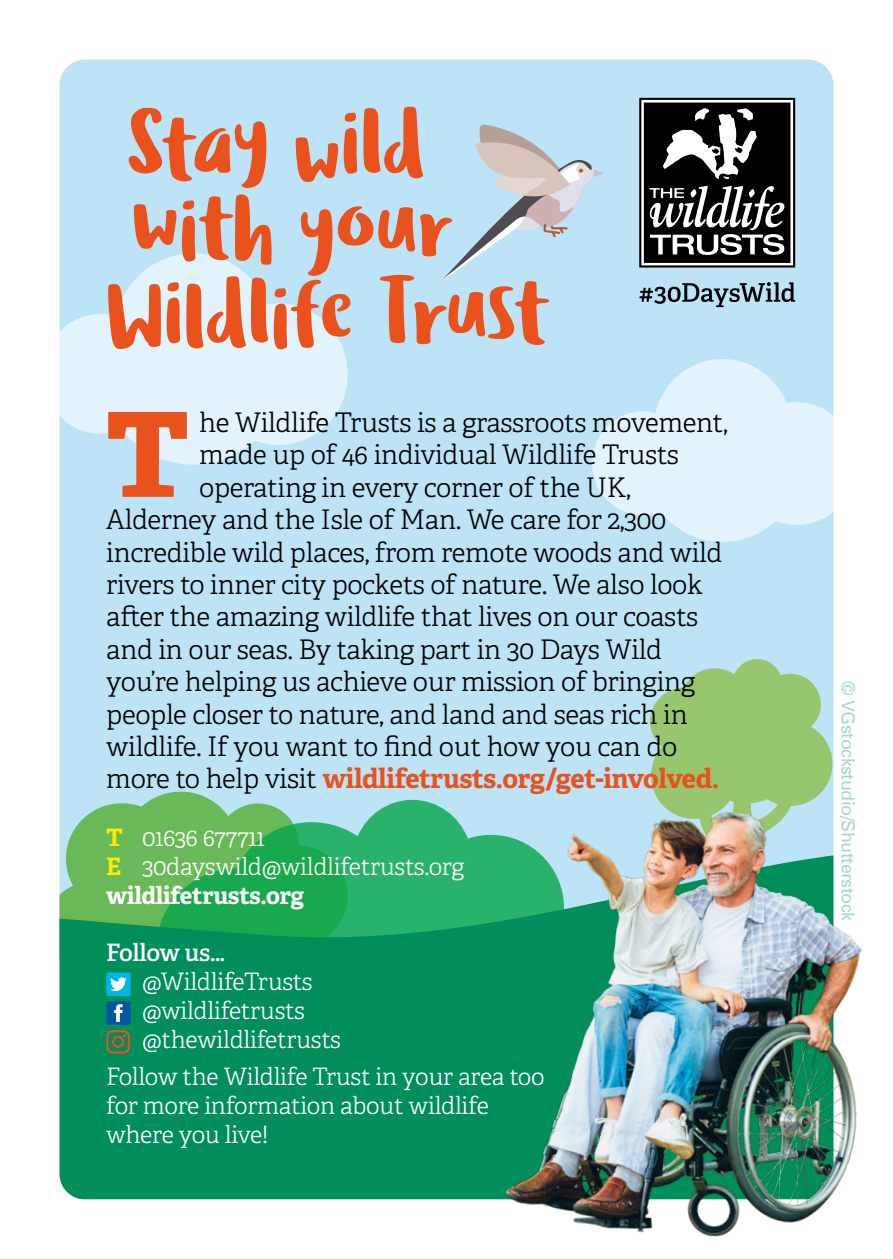
<style>
.page{position:relative;width:893px;height:1259px;background:#fff}
.page>*{position:absolute;margin:0;border:0;box-sizing:border-box;transform-origin:0 0}
.t1{font:800 117.3px "Adelle";color:#e9511d}
.t2{font:92.1px/89.4px "Ludicrous Stencil";letter-spacing:-.01em;color:#e9511d}
.t3{font:300 27px "Adelle";letter-spacing:-.015em;color:#000}
.t4{font:700 27px "Adelle";letter-spacing:-.015em;color:#e9511d}
.t5{font:300 24px/28.8px "Adelle";letter-spacing:-.015em;color:#fff}
.t6{font:700 24px "Adelle";letter-spacing:-.015em;color:#fff}
.t7{font:600 24px "Adelle";letter-spacing:-.015em;color:#fff}
.t8{font:18px "Univers";letter-spacing:-.03em;color:#a7d7ce}
.s1{font-weight:300;color:#000}
.s2{font-weight:700;color:#ffed00}
</style>
<div class="page">
<div style="left:60px;top:60px;width:773px;height:1139px;background:#bde3f6;border-radius:26px"></div>
<svg style="left:150px;top:791px;width:61px;height:9px"></svg>
<div style="left:650px;top:687px;width:69px;height:68px;background:#97c66e;border-radius:50%"></div>
<div style="left:759px;top:673px;width:62px;height:62px;background:#97c66e;border-radius:50%"></div>
<div style="left:651px;top:732px;width:87px;height:87px;background:#97c66e;border-radius:50%"></div>
<div style="left:748px;top:721px;width:84px;height:85px;background:#97c66e;border-radius:50%"></div>
<div style="left:679px;top:668px;width:71px;height:72px;background:#97c66e;border-radius:50%"></div>
<div style="left:732px;top:659px;width:50px;height:51px;background:#97c66e;border-radius:50%"></div>
<div style="left:695px;top:700px;width:103px;height:103px;background:#97c66e;border-radius:50%"></div>
<svg style="left:60px;top:800px;width:752px;height:399px;background:#1c9d63"></svg>
<svg style="left:59px;top:253px;width:289px;height:212px;fill:#e3f3fb"></svg>
<svg style="left:592px;top:359px;width:242px;height:183px;fill:#e3f3fb"></svg>
<svg style="left:639px;top:282px;width:156px;height:25px"></svg>
<svg style="left:639px;top:98px;width:156px;height:169px;background:#424242"></svg>
<div style="left:106px;top:972px;width:25px;height:24px;background:#00b5e2;border-radius:2px"></div>
<svg style="left:110px;top:977px;width:17px;height:14px"></svg>
<div style="left:106px;top:1001px;width:25px;height:24px;background:#00569d;border-radius:2px"></div>
<svg style="left:114px;top:1004px;width:9px;height:18px"></svg>
<svg style="left:106px;top:1030px;width:24px;height:23px"></svg>
<img style="left:493px;top:812px;width:369px;height:425px">
<svg style="left:439px;top:124px;width:163px;height:159px"></svg>
<p class="t2" style="left:127px;top:103px;width:301px">Stay wild</p>
<p class="t2" style="left:106px;top:187px;width:445px">with your<br>Wildlife Trust</p>
<p class="t3" style="left:199px;top:406px;width:530px">he Wildlife Trusts is a grassroots movement,</p>
<p class="t3" style="left:199px;top:438px;width:481px">made up of 46 individual Wildlife Trusts</p>
<p class="t3" style="left:199px;top:471px;width:433px">operating in every corner of the UK,</p>
<p class="t3" style="left:106px;top:503px;width:562px">Alderney and the Isle of Man. We care for 2,300</p>
<p class="t3" style="left:106px;top:535px;width:618px">incredible wild places, from remote woods and wild</p>
<p class="t3" style="left:106px;top:568px;width:598px">rivers to inner city pockets of nature. We also look</p>
<p class="t3" style="left:106px;top:600px;width:593px">after the amazing wildlife that lives on our coasts</p>
<p class="t3" style="left:106px;top:633px;width:557px">and in our seas. By taking part in 30 Days Wild</p>
<p class="t3" style="left:106px;top:665px;width:590px">you’re helping us achieve our mission of bringing</p>
<p class="t3" style="left:106px;top:697px;width:583px">people closer to nature, and land and seas rich in</p>
<p class="t3" style="left:106px;top:730px;width:572px">wildlife. If you want to find out how you can do</p>
<p class="t4" style="left:106px;top:759px;width:614px"><span class="s1">more to help visit</span> wildlifetrusts.org/get-involved.</p>
<p class="t5" style="left:106px;top:823px;width:160px"><span class="s2">T</span> 01636 677711</p>
<p class="t5" style="left:106px;top:852px;width:359px"><span class="s2">E</span> 30dayswild@wildlifetrusts.org</p>
<p class="t6" style="left:106px;top:877px;width:199px">wildlifetrusts.org</p>
<p class="t7" style="left:106px;top:935px;width:120px">Follow us…</p>
<p class="t5" style="left:142px;top:967px;width:172px">@WildlifeTrusts</p>
<p class="t5" style="left:142px;top:996px;width:164px">@wildlifetrusts</p>
<p class="t5" style="left:142px;top:1025px;width:201px">@thewildlifetrusts</p>
<p class="t5" style="left:106px;top:1062px;width:440px">Follow the Wildlife Trust in your area too for more information about wildlife where you live!</p>
<p class="t1" style="left:105px;top:367px;width:86px">T</p>
<p class="t8" style="left:859px;top:681px;width:241px;rotate:90deg">© VGstockstudio/Shutterstock</p>
</div>
